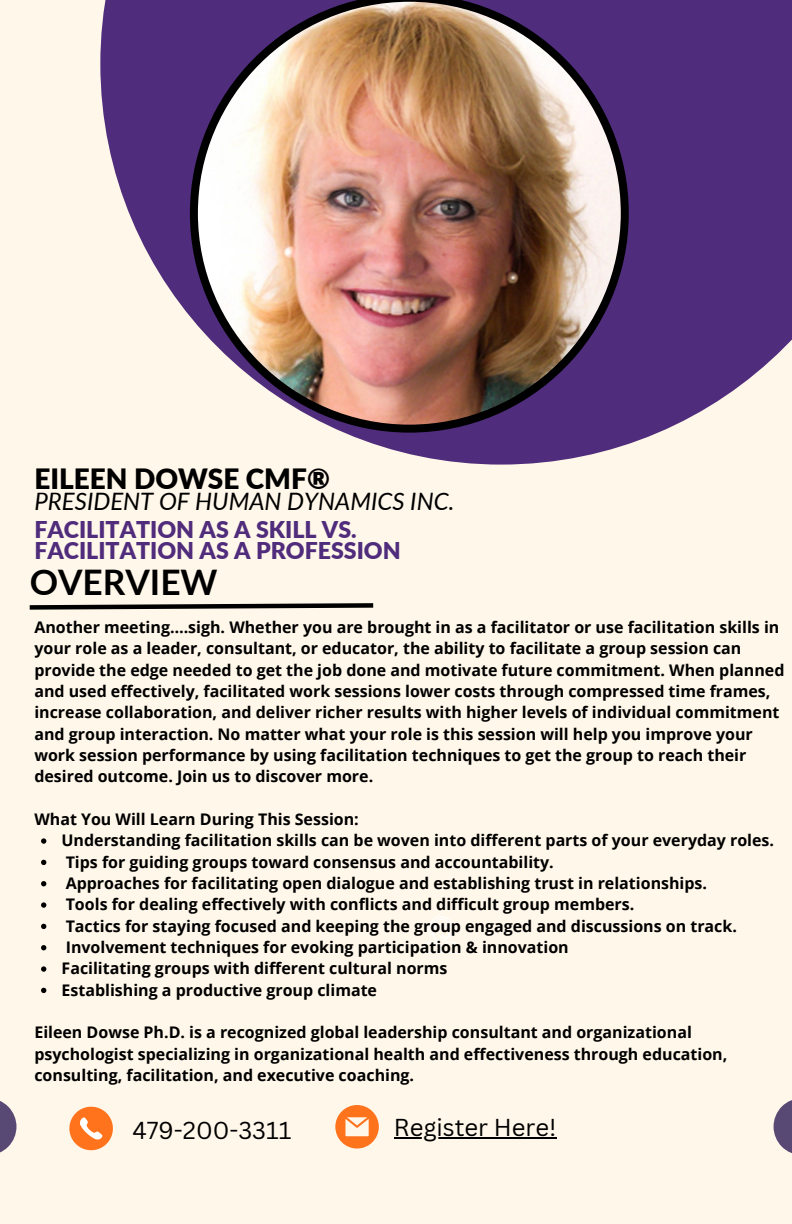
<style>
.page{position:relative;width:792px;height:1224px;background:#fff7e9}
.page>*{position:absolute;margin:0;border:0;box-sizing:border-box;transform-origin:0 0}
.t1{font:700 35.2px "Lato";color:#000}
.t2{font:900 28px "Lato";color:#000}
.t3{font:italic 24px "Lato";color:#000}
.t4{font:23.8px "Canva Sans";color:#000}
.t5{font:900 23.2px/21px "Lato";color:#502c7c}
.t6{font:700 16px/21.4px "Open Sans";color:#000}
</style>
<div class="page">
<svg style="left:100px;top:0;width:692px;height:465px;fill:#502c7c"></svg>
<img style="left:190px;top:0;width:439px;height:433px">
<svg style="left:29px;top:603px;width:345px;height:7px"></svg>
<svg style="left:69px;top:1107px;width:44px;height:43px"></svg>
<svg style="left:335px;top:1105px;width:44px;height:44px"></svg>
<svg style="left:0;top:1101px;width:16px;height:52px"></svg>
<svg style="left:774px;top:1100px;width:18px;height:53px"></svg>
<svg style="left:422px;top:916px;width:39px;height:37px"></svg>
<svg style="left:41px;top:838px;width:5px;height:6px"></svg>
<svg style="left:41px;top:860px;width:5px;height:5px"></svg>
<svg style="left:41px;top:881px;width:5px;height:5px"></svg>
<svg style="left:41px;top:902px;width:5px;height:6px"></svg>
<svg style="left:41px;top:924px;width:5px;height:5px"></svg>
<svg style="left:41px;top:945px;width:5px;height:5px"></svg>
<svg style="left:41px;top:966px;width:5px;height:6px"></svg>
<svg style="left:41px;top:988px;width:5px;height:5px"></svg>
<hr style="left:394px;top:1137px;width:162px;height:2px;background:#000">
<p class="t2" style="left:34px;top:461px;width:297px">EILEEN DOWSE CMF®</p>
<p class="t3" style="left:34px;top:487px;width:421px">PRESIDENT OF HUMAN DYNAMICS INC.</p>
<p class="t5" style="left:34px;top:518px;width:368px">FACILITATION AS A SKILL VS.<br>FACILITATION AS A PROFESSION</p>
<p class="t1" style="left:30px;top:561px;width:190px">OVERVIEW</p>
<p class="t6" style="left:34px;top:616px;width:752px">Another meeting….sigh. Whether you are brought in as a facilitator or use facilitation skills in your role as a leader, consultant, or educator, the ability to facilitate a group session can provide the edge needed to get the job done and motivate future commitment. When planned and used effectively, facilitated work sessions lower costs through compressed time frames, increase collaboration, and deliver richer results with higher levels of individual commitment and group interaction. No matter what your role is this session will help you improve your work session performance by using facilitation techniques to get the group to reach their desired outcome. Join us to discover more.</p>
<p class="t6" style="left:34px;top:808px;width:326px">What You Will Learn During This Session:</p>
<p class="t6" style="left:62px;top:829px;width:714px">Understanding facilitation skills can be woven into different parts of your everyday roles.</p>
<p class="t6" style="left:66px;top:851px;width:490px">Tips for guiding groups toward consensus and accountability.</p>
<p class="t6" style="left:66px;top:872px;width:643px">Approaches for facilitating open dialogue and establishing trust in relationships.</p>
<p class="t6" style="left:66px;top:893px;width:570px">Tools for dealing effectively with conflicts and difficult group members.</p>
<p class="t6" style="left:66px;top:915px;width:673px">Tactics for staying focused and keeping the group engaged and discussions on track.</p>
<p class="t6" style="left:66px;top:936px;width:505px">Involvement techniques for evoking participation &amp; innovation</p>
<p class="t6" style="left:62px;top:957px;width:387px">Facilitating groups with different cultural norms</p>
<p class="t6" style="left:62px;top:979px;width:317px">Establishing a productive group climate</p>
<p class="t6" style="left:34px;top:1021px;width:695px">Eileen Dowse Ph.D. is a recognized global leadership consultant and organizational psychologist specializing in organizational health and effectiveness through education, consulting, facilitation, and executive coaching.</p>
<p class="t4" style="left:132px;top:1113px;width:161px">479-200-3311</p>
<p class="t4" style="left:394px;top:1110px;width:164px">Register Here!</p>
</div>
